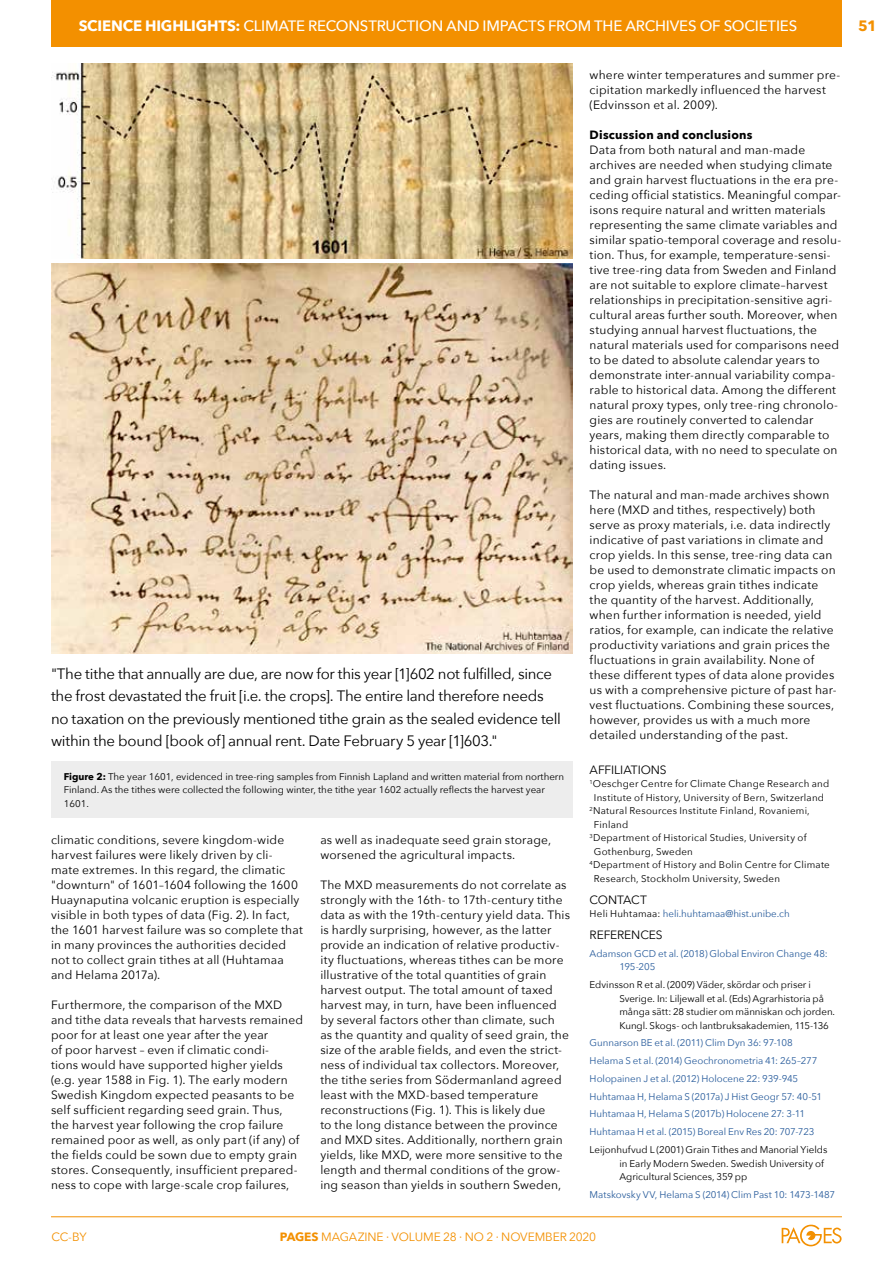
<style>
.page{position:relative;width:893px;height:1263px;background:#fff}
.page>*{position:absolute;margin:0;border:0;box-sizing:border-box;transform-origin:0 0}
.t1{font:15px/22.5px "Avenir Next";letter-spacing:-.02em;color:#000}
.t2{font:500 15px "Avenir Next";letter-spacing:-.015em;color:#fff}
.t3{font:700 15px "Avenir Next";color:#f39000}
.t4{font:12px/15px "Avenir Next";letter-spacing:.015em;color:#000}
.t5{font:12px "Avenir Next";letter-spacing:-.01em;color:#f39000}
.t6{font:700 12px "Avenir Next";letter-spacing:.02em;color:#000}
.t7{font:12px "Avenir Next";letter-spacing:-.015em;color:#000}
.t8{font:12px "Avenir Next";letter-spacing:-.005em;color:#000}
.t9{font:9.75px/13.5px "Avenir Next";color:#000}
.t10{font:9.75px/17.7px "Avenir Next";letter-spacing:-.005em;color:#275b9b}
.t11{font:9.75px "Avenir Next";letter-spacing:.02em;color:#000}
.t12{font:9.75px "Avenir Next";letter-spacing:.025em;color:#000}
.s1{font-weight:700}
.s2{color:#000}
</style>
<div class="page">
<hr style="left:51px;top:1216px;width:791px;height:1px;background:#f39000">
<svg style="left:782px;top:1225px;width:60px;height:21px"></svg>
<div style="left:51px;top:0;width:791px;height:46px;background:#f39000"></div>
<div style="left:51px;top:761px;width:522px;height:57px;background:#ededed"></div>
<img style="left:51px;top:64px;width:522px;height:195px">
<img style="left:51px;top:264px;width:522px;height:390px">
<p class="t2" style="left:79px;top:13px;width:558px"><span class="s1">SCIENCE HIGHLIGHTS:</span> CLIMATE RECONSTRUCTION AN D I MPACTS FROM THE ARC</p>
<p class="t2" style="left:655px;top:13px;width:144px">HIVES OF SOCIETIES</p>
<p class="t3" style="left:858px;top:12px;width:20px">51</p>
<p class="t1" style="left:51px;top:662px;width:511px">"The tithe that annually are due, are now for this year [1]602 not fulfilled, since the frost devastated the fruit [i.e. the crops]. The entire land therefore needs no taxation on the previously mentioned tithe grain as the sealed evidence tell within the bound [book of] annual rent. Date February 5 year [1]603."</p>
<p class="t9" style="left:64px;top:769px;width:502px"><span class="s1">Figure 2:</span> The year 1601, evidenced in tree-ring samples from Finnish Lapland and written material from northern<br>Finland. As the tithes were collected the following winter, the tithe year 1602 actually reflects the harvest year<br>1601.</p>
<p class="t4" style="left:51px;top:832px;width:253px">climatic conditions, severe kingdom-wide harvest failures were likely driven by cli&shy;mate extremes. In this regard, the climatic "downturn" of 1601–1604 following the 1600<br>Huaynaputina volcanic eruption is especially visible in both types of data (Fig. 2). In fact, the 1601 harvest failure was so complete that in many provinces the authorities decided not to collect grain tithes at all (Huhtamaa and Helama 2017a).</p>
<p class="t4" style="left:51px;top:997px;width:254px">Furthermore, the comparison of the MXD and tithe data reveals that harvests remained poor for at least one year after the year<br>of poor harvest – even if climatic condi-<br>tions would have supported higher yields (e.g. year 1588 in Fig. 1). The early modern Swedish Kingdom expected peasants to be self sufficient regarding seed grain. Thus, the harvest year following the crop failure remained poor as well, as only part (if any) of the fields could be sown due to empty grain stores. Consequently, insufficient prepared&shy;ness to cope with large-scale crop failures,</p>
<p class="t4" style="left:320px;top:832px;width:232px">as well as inadequate seed grain storage, worsened the agricultural impacts.</p>
<p class="t4" style="left:320px;top:877px;width:251px">The MXD measurements do not correlate as strongly with the 16th- to 17th-century tithe data as with the 19th-century yield data. This is hardly surprising, however, as the latter provide an indication of relative productiv&shy;ity fluctuations, whereas tithes can be more illustrative of the total quantities of grain harvest output. The total amount of taxed harvest may, in turn, have been influenced by several factors other than climate, such<br>as the quantity and quality of seed grain, the size of the arable fields, and even the strict&shy;ness of individual tax collectors. Moreover, the tithe series from Södermanland agreed least with the MXD-based temperature reconstructions (Fig. 1). This is likely due<br>to the long distance between the province and MXD sites. Additionally, northern grain yields, like MXD, were more sensitive to the length and thermal conditions of the grow&shy;ing season than yields in southern Sweden,</p>
<p class="t4" style="left:590px;top:67px;width:252px">where winter temperatures and summer pre&shy;cipitation markedly influenced the harvest (Edvinsson et al. 2009).</p>
<p class="t6" style="left:590px;top:124px;width:164px">Discussion and conclusions</p>
<p class="t4" style="left:590px;top:142px;width:253px">Data from both natural and man-made archives are needed when studying climate and grain harvest fluctuations in the era pre&shy;ceding official statistics. Meaningful compar&shy;isons require natural and written materials representing the same climate variables and similar spatio-temporal coverage and resolu&shy;tion. Thus, for example, temperature-sensi&shy;tive tree-ring data from Sweden and Finland are not suitable to explore climate–harvest relationships in precipitation-sensitive agri&shy;cultural areas further south. Moreover, when studying annual harvest fluctuations, the natural materials used for comparisons need to be dated to absolute calendar years to demonstrate inter-annual variability compa&shy;rable to historical data. Among the different natural proxy types, only tree-ring chronolo&shy;gies are routinely converted to calendar years, making them directly comparable to historical data, with no need to speculate on dating issues.</p>
<p class="t4" style="left:590px;top:487px;width:248px">The natural and man-made archives shown here (MXD and tithes, respectively) both serve as proxy materials, i.e. data indirectly indicative of past variations in climate and crop yields. In this sense, tree-ring data can be used to demonstrate climatic impacts on crop yields, whereas grain tithes indicate the quantity of the harvest. Additionally, when further information is needed, yield ratios, for example, can indicate the relative productivity variations and grain prices the fluctuations in grain availability. None of these different types of data alone provides us with a comprehensive picture of past har&shy;vest fluctuations. Combining these sources, however, provides us with a much more detailed understanding of the past.</p>
<p class="t8" style="left:590px;top:759px;width:79px">AFFILIATIONS</p>
<p class="t12" style="left:590px;top:775px;width:241px"><sup>1</sup>Oeschger Centre for Climate Change Research and</p>
<p class="t12" style="left:594px;top:789px;width:232px">Institute of History, University of Bern, Switzerland</p>
<p class="t12" style="left:590px;top:802px;width:222px"><sup>2</sup>Natural Resources Institute Finland, Rovaniemi,</p>
<p class="t11" style="left:594px;top:816px;width:36px">Finland</p>
<p class="t11" style="left:590px;top:829px;width:218px"><sup>3</sup>Department of Historical Studies, University of</p>
<p class="t11" style="left:594px;top:843px;width:100px">Gothenburg, Sweden</p>
<p class="t11" style="left:590px;top:856px;width:242px"><sup>4</sup>Department of History and Bolin Centre for Climate</p>
<p class="t11" style="left:594px;top:870px;width:188px">Research, Stockholm University, Sweden</p>
<p class="t7" style="left:590px;top:889px;width:59px">CONTACT</p>
<p class="t10" style="left:590px;top:904px;width:202px"><span class="s2">Heli Huhtamaa:</span> heli.huhtamaa@hist.unibe.ch</p>
<p class="t7" style="left:590px;top:925px;width:75px">REFERENCES</p>
<p class="t10" style="left:619px;top:946px;width:210px;line-height:13.5px;text-indent:-30px">Adamson GCD et al. (2018) Global Environ Change 48:<br>195-205</p>
<p class="t9" style="left:619px;top:978px;width:217px;text-indent:-30px">Edvinsson R et al. (2009) Väder, skördar och priser i Sverige. In: Liljewall et al. (Eds) Agrarhistoria på många sätt: 28 studier om människan och jorden.<br>Kungl. Skogs- och lantbruksakademien, 115-136</p>
<p class="t10" style="left:590px;top:1034px;width:234px">Gunnarson BE et al. (2011) Clim Dyn 36: 97-108<br>Helama S et al. (2014) Geochronometria 41: 265–277<br>Holopainen J et al. (2012) Holocene 22: 939-945<br>Huhtamaa H, Helama S (2017a) J Hist Geogr 57: 40-51<br>Huhtamaa H, Helama S (2017b) Holocene 27: 3-11<br>Huhtamaa H et al. (2015) Boreal Env Res 20: 707-723</p>
<p class="t9" style="left:619px;top:1142px;width:210px;text-indent:-30px">Leijonhufvud L (2001) Grain Tithes and Manorial Yields in Early Modern Sweden. Swedish University of<br>Agricultural Sciences, 359 pp</p>
<p class="t10" style="left:590px;top:1185px;width:247px">Matskovsky VV, Helama S (2014) Clim Past 10: 1473-1487</p>
<p class="t5" style="left:51px;top:1227px;width:37px">CC-BY</p>
<p class="t5" style="left:280px;top:1227px;width:240px"><span class="s1">PAGES</span> MAGAZINE ∙ VOLUME 28 ∙ NO 2 ∙ Novem</p>
<p class="t5" style="left:545px;top:1227px;width:53px">ber 2020</p>
</div>
